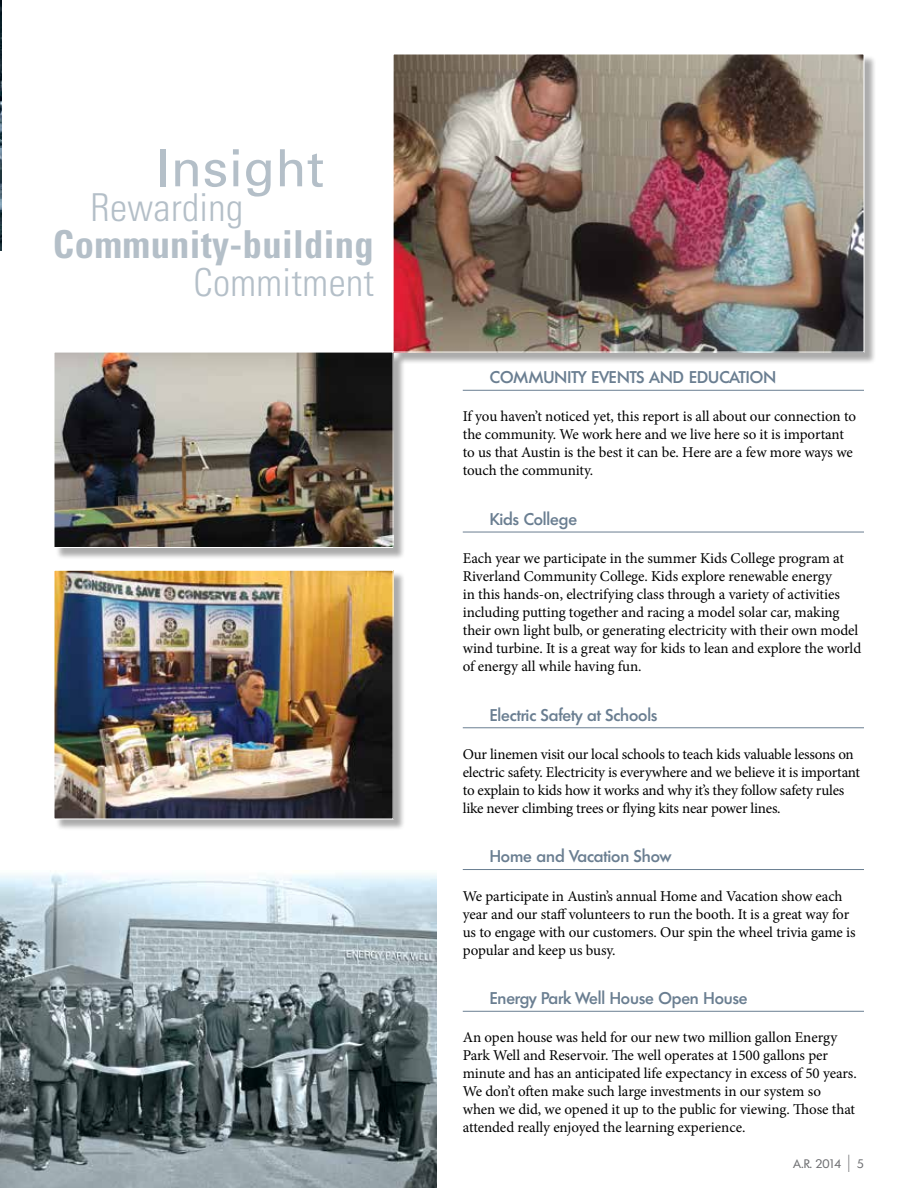
<style>
.page{position:relative;width:918px;height:1188px;background:#fff}
.page>*{position:absolute;margin:0;border:0;box-sizing:border-box;transform-origin:0 0}
.t1{font:51.3px "Univers";letter-spacing:.01em;color:#b4bfc8}
.t2{font:300 condensed 38.4px "Univers";letter-spacing:.01em;color:#b4bfc8}
.t3{font:700 condensed 38.4px "Univers";letter-spacing:.01em;color:#b4bfc8}
.t4{font:500 16.5px "Limerick";letter-spacing:-.005em;color:#6a7e91}
.t5{font:15px/18px "Minion Pro";letter-spacing:-.01em;color:#000}
.t6{font:12px "Limerick";color:#6d6e71}
.s1{font-size:24px}
</style>
<div class="page">
<img style="left:0;top:0;width:2px;height:250px">
<hr style="left:463px;top:390px;width:401px;height:1px;background:#6a7e91">
<hr style="left:463px;top:532px;width:401px;height:1px;background:#6a7e91">
<hr style="left:463px;top:727px;width:401px;height:1px;background:#6a7e91">
<hr style="left:463px;top:869px;width:401px;height:1px;background:#6a7e91">
<hr style="left:463px;top:1011px;width:401px;height:1px;background:#6a7e91">
<div style="left:55px;top:353px;width:350px;height:207px;background:#000;opacity:.33"></div>
<img style="left:56px;top:354px;width:335px;height:192px">
<div style="left:54px;top:352px;width:339px;height:196px;border:1px solid #fff"></div>
<div style="left:395px;top:56px;width:481px;height:308px;background:#000;opacity:.33"></div>
<img style="left:395px;top:56px;width:467px;height:294px">
<div style="left:393px;top:54px;width:471px;height:298px;border:1px solid #fff"></div>
<img style="left:0;top:873px;width:436px;height:315px">
<div style="left:55px;top:571px;width:350px;height:260px;background:#000;opacity:.33"></div>
<img style="left:56px;top:572px;width:335px;height:245px">
<div style="left:54px;top:570px;width:339px;height:249px;border:1px solid #fff"></div>
<h1 class="t1" style="left:156px;top:136px;width:170px">Insight</h1>
<h2 class="t2" style="left:90px;top:185px;width:154px">Rewarding</h2>
<h2 class="t3" style="left:53px;top:221px;width:322px">Community-building</h2>
<h2 class="t2" style="left:193px;top:260px;width:182px">Commitment</h2>
<p class="t4" style="left:490px;top:367px;width:288px">COMMUNITY EVENTS AND EDUCATION</p>
<p class="t5" style="left:463px;top:408px;width:395px">If you haven’t noticed yet, this report is all about our connection to the community. We work here and we live here so it is important to us that Austin is the best it can be. Here are a few more ways we touch the community.</p>
<p class="t4" style="left:490px;top:508px;width:89px">Kids College</p>
<p class="t5" style="left:463px;top:549px;width:400px">Each year we participate in the summer Kids College program at Riverland Community College. Kids explore renewable energy<br>in this hands-on, electrifying class through a variety of activities including putting together and racing a model solar car, making their own light bulb, or generating electricity with their own model wind turbine. It is a great way for kids to lean and explore the world of energy all while having fun.</p>
<p class="t4" style="left:490px;top:704px;width:169px">Electric Safety at Schools</p>
<p class="t5" style="left:463px;top:745px;width:399px">Our linemen visit our local schools to teach kids valuable lessons on electric safety. Electricity is everywhere and we believe it is important to explain to kids how it works and why it’s they follow safety rules like never climbing trees or flying kits near power lines.</p>
<p class="t4" style="left:490px;top:846px;width:183px">Home and Vacation Show</p>
<p class="t5" style="left:463px;top:887px;width:394px">We participate in Austin’s annual Home and Vacation show each year and our staff volunteers to run the booth. It is a great way for us to engage with our customers. Our spin the wheel trivia game is popular and keep us busy.</p>
<p class="t4" style="left:490px;top:988px;width:259px">Energy Park Well House Open House</p>
<p class="t5" style="left:463px;top:1029px;width:395px">An open house was held for our new two million gallon Energy Park Well and Reservoir. The well operates at 1500 gallons per minute and has an anticipated life expectancy in excess of 50 years.<br>We don’t often make such large investments in our system so when we did, we opened it up to the public for viewing. Those that attended really enjoyed the learning experience.</p>
<p class="t6" style="left:794px;top:1156px;width:72px">A.R. 2014 <span class="s1">|</span> 5</p>
</div>
